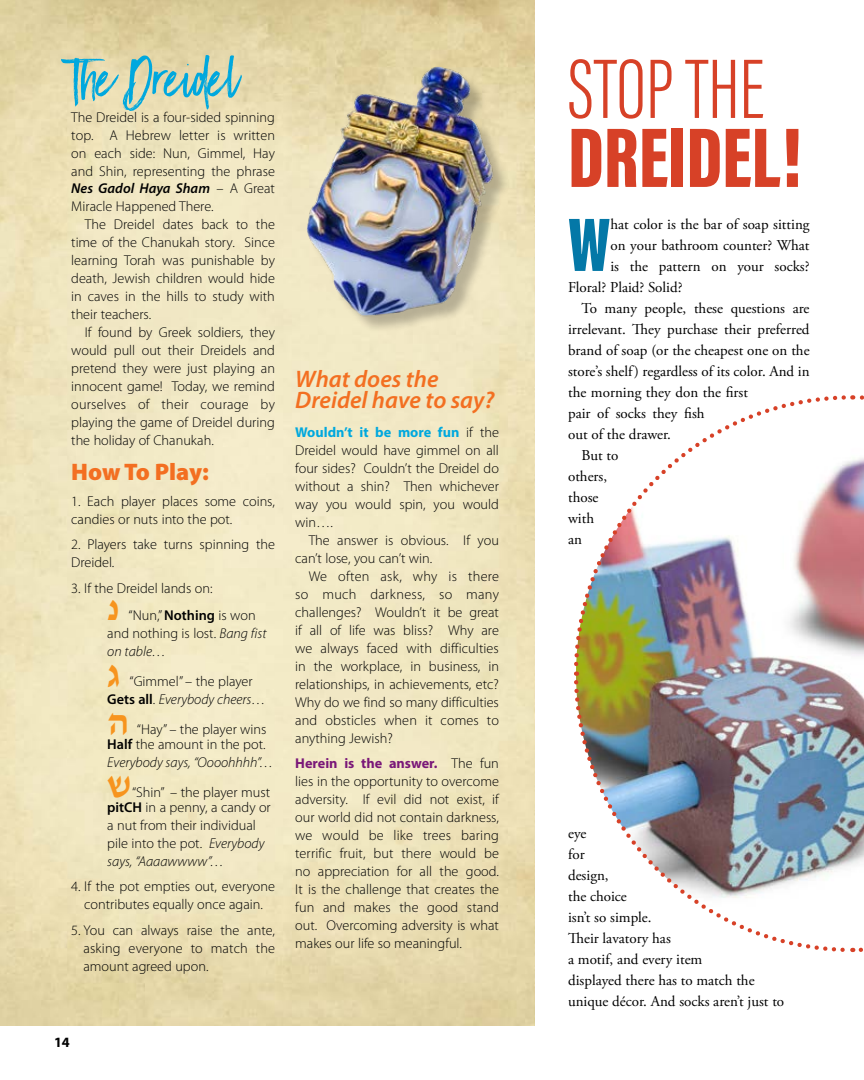
<style>
.page{position:relative;width:864px;height:1080px;background:#fff}
.page>*{position:absolute;margin:0;border:0;box-sizing:border-box;transform-origin:0 0}
.t1{font:900 87px "Acumin Pro Extra Cond";color:#d74127}
.t2{font:300 87px "Acumin Pro Extra Cond";letter-spacing:.005em;color:#d74127}
.t3{font:900 78px "Acumin Pro Extra Cond";color:#0478a7}
.t4{font:51px "Black Diamond";color:#00a8de}
.t5{font:700 39px "Raanana";color:#f7941e}
.t6{font:italic 600 24px/21px "Myriad Pro";color:#f36f21}
.t7{font:900 24px "Myriad Pro";letter-spacing:-.005em;color:#f36f21}
.t8{font:15px/21px "Adobe Garamond Pro";color:#000}
.t9{font:300 14.25px/18px "Myriad Pro";color:#000;text-align:justify}
.t10{font:italic 300 14.25px "Myriad Pro";color:#000}
.t11{font:700 14.25px "Myriad Pro";color:#000}
.s1{font-weight:600;font-style:italic}
.s2{font-weight:600}
.s3{font-style:italic}
.s4{font-weight:700;color:#00a8de}
.s5{font-weight:700;color:#7a1878}
</style>
<div class="page">
<img style="left:574px;top:395px;width:274px;height:279px">
<img style="left:574px;top:678px;width:278px;height:274px">
<img style="left:852px;top:395px;width:12px;height:558px">
<div style="left:310px;top:70px;width:201px;height:263px;background:#f1e7c4"></div>
<img style="left:292px;top:54px;width:222px;height:271px">
<h3 class="t4" style="left:71px;top:45px;width:171px">The Dreidel</h3>
<p class="t9" style="left:71px;top:108px;width:205px">The Dreidel is a four-sided spinning top. A Hebrew letter is written on each side: Nun, Gimmel, Hay and Shin, representing the phrase <span class="s1">Nes Gadol Haya Sham</span> – A Great Miracle Happened There.</p>
<p class="t9" style="left:71px;top:216px;width:205px;text-indent:13px">The Dreidel dates back to the time of the Chanukah story. Since learning Torah was punishable by death, Jewish children would hide in caves in the hills to study with their teachers.</p>
<p class="t9" style="left:71px;top:324px;width:205px;text-indent:13px">If found by Greek soldiers, they would pull out their Dreidels and pretend they were just playing an innocent game! Today, we remind ourselves of their courage by playing the game of Dreidel during the holiday of Chanukah.</p>
<h3 class="t7" style="left:71px;top:458px;width:139px">How To Play:</h3>
<p class="t9" style="left:71px;top:492px;width:205px">1. Each player places some coins, candies or nuts into the pot.</p>
<p class="t9" style="left:71px;top:536px;width:205px">2. Players take turns spinning the<br>Dreidel.</p>
<p class="t9" style="left:71px;top:579px;width:143px">3. If the Dreidel lands on:</p>
<h3 class="t5" style="left:107px;top:577px;width:14px">נ</h3>
<p class="t9" style="left:107px;top:606px;width:161px;text-align:left;text-indent:21px">”Nun,” <span class="s2">Nothing</span> is won and nothing is lost. <span class="s3">Bang fist on table…</span></p>
<h3 class="t5" style="left:107px;top:643px;width:15px">ג</h3>
<p class="t9" style="left:107px;top:672px;width:160px;text-indent:22px">”Gimmel” – the player<br><span class="s2">Gets all</span>. <span class="s3">Everybody cheers…</span></p>
<h3 class="t5" style="left:107px;top:691px;width:23px">ה</h3>
<p class="t9" style="left:107px;top:722px;width:161px;line-height:15px;text-align:right">”Hay” – the player wins<br><span class="s2">Half</span> the amount in the pot.</p>
<p class="t10" style="left:107px;top:755px;width:168px">Everybody says, “Oooohhhh”…</p>
<h3 class="t5" style="left:107px;top:754px;width:26px">ש</h3>
<p class="t9" style="left:107px;top:785px;width:165px;line-height:15px;text-align:right">”Shin” – the player must <span class="s2">pitCH</span> in a penny, a candy or</p>
<p class="t9" style="left:107px;top:816px;width:159px;text-align:left">a nut from their individual pile into the pot. <span class="s3">Everybody says, “Aaaawwww”…</span></p>
<p class="t9" style="left:71px;top:878px;width:205px;text-align:center">4. If the pot empties out, everyone contributes equally once again.</p>
<p class="t9" style="left:83px;top:922px;width:193px;text-indent:-12px">5. You can always raise the ante, asking everyone to match the amount agreed upon.</p>
<h3 class="t6" style="left:295px;top:368px;width:201px">What does the<br>Dreidel have to say?</h3>
<p class="t9" style="left:295px;top:423px;width:205px"><span class="s4">Wouldn’t it be more fun</span> if the Dreidel would have gimmel on all four sides? Couldn’t the Dreidel do without a shin? Then whichever way you would spin, you would win….</p>
<p class="t9" style="left:295px;top:531px;width:205px;text-indent:13px">The answer is obvious. If you can’t lose, you can’t win.</p>
<p class="t9" style="left:295px;top:567px;width:205px;text-indent:13px">We often ask, why is there so much darkness, so many challenges? Wouldn’t it be great if all of life was bliss? Why are we always faced with difficulties in the workplace, in business, in relationships, in achievements, etc?<br>Why do we find so many difficulties and obsticles when it comes to anything Jewish?</p>
<p class="t9" style="left:295px;top:755px;width:205px"><span class="s5">Herein is the answer.</span> The fun lies in the opportunity to overcome adversity. If evil did not exist, if our world did not contain darkness, we would be like trees baring terrific fruit, but there would be no appreciation for all the good.<br>It is the challenge that creates the fun and makes the good stand out. Overcoming adversity is what makes our life so meaningful.</p>
<p class="t11" style="left:54px;top:1033px;width:17px">14</p>
<h1 class="t2" style="left:568px;top:37px;width:198px">STOP THE</h1>
<h1 class="t1" style="left:568px;top:104px;width:235px">DREIDEL!</h1>
<h2 class="t3" style="left:568px;top:197px;width:44px">W</h2>
<p class="t8" style="left:610px;top:214px;width:201px">hat color is the bar of soap sitting</p>
<p class="t8" style="left:610px;top:235px;width:201px">on your bathroom counter? What</p>
<p class="t8" style="left:610px;top:256px;width:201px">is the pattern on your socks?</p>
<p class="t8" style="left:568px;top:277px;width:116px">Floral? Plaid? Solid?</p>
<p class="t8" style="left:582px;top:298px;width:229px">To many people, these questions are</p>
<p class="t8" style="left:568px;top:319px;width:243px">irrelevant. They purchase their preferred</p>
<p class="t8" style="left:568px;top:340px;width:243px">brand of soap (or the cheapest one on the</p>
<p class="t8" style="left:568px;top:361px;width:243px">store’s shelf) regardless of its color. And in</p>
<p class="t8" style="left:568px;top:382px;width:181px">the morning they don the first</p>
<p class="t8" style="left:568px;top:403px;width:138px">pair of socks they fish</p>
<p class="t8" style="left:568px;top:424px;width:104px">out of the drawer.</p>
<p class="t8" style="left:582px;top:445px;width:38px">But to</p>
<p class="t8" style="left:568px;top:466px;width:41px">others,</p>
<p class="t8" style="left:568px;top:487px;width:32px">those</p>
<p class="t8" style="left:568px;top:508px;width:28px">with</p>
<p class="t8" style="left:568px;top:529px;width:15px">an</p>
<p class="t8" style="left:568px;top:823px;width:218px">eye<br>for<br>design,<br>the choice<br>isn’t so simple.<br>Their lavatory has<br>a motif, and every item<br>displayed there has to match the unique décor. And socks aren’t just to</p>
</div>
